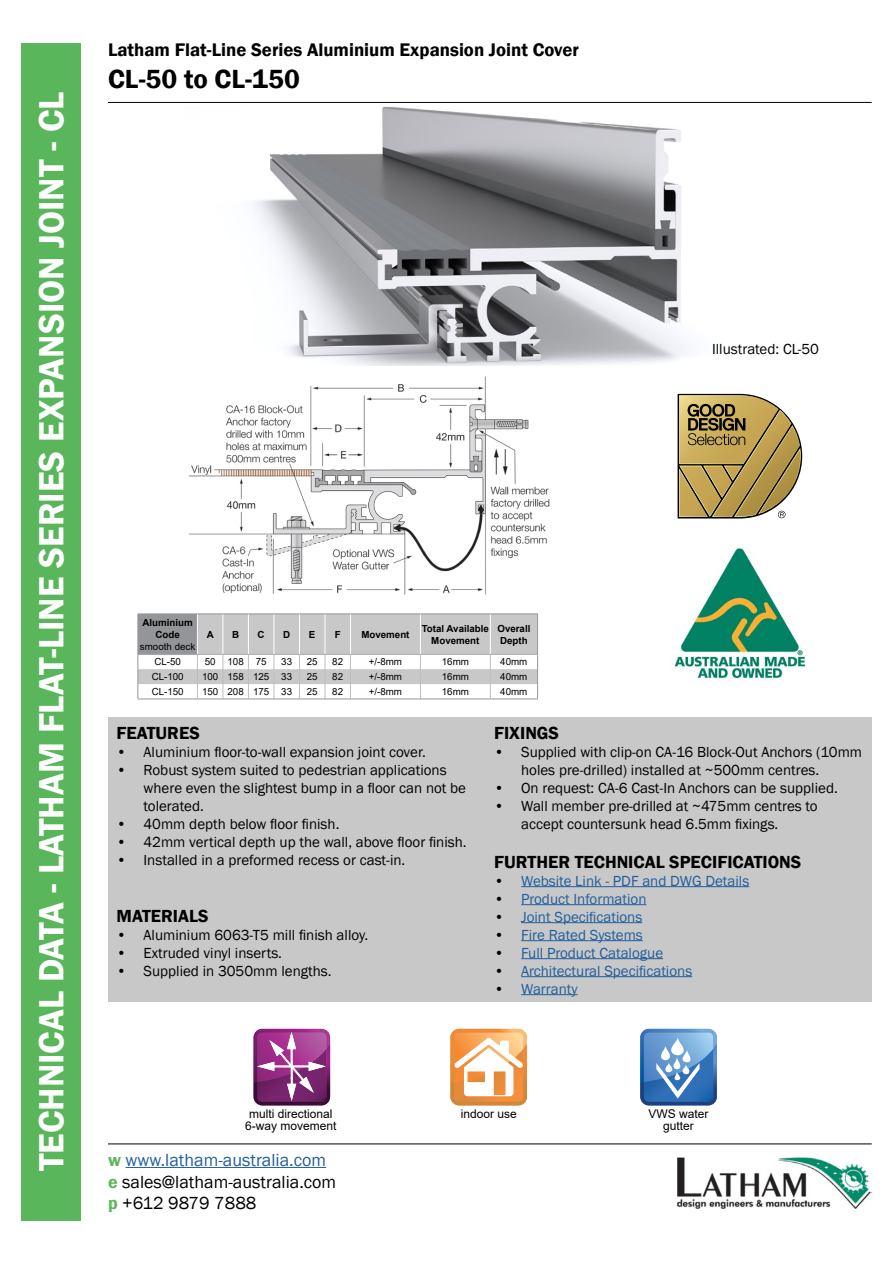
<style>
.page{position:relative;width:893px;height:1263px;background:#fff}
.page>*{position:absolute;margin:0;border:0;box-sizing:border-box;transform-origin:0 0}
.t1{font:600 36px "Franklin Gothic";color:#fff}
.Big_Heading{font:600 27px "Franklin Gothic";color:#000}
.Big_Heading-2{font:600 18.75px "Franklin Gothic";color:#000}
.t2{font:18px/21.6px "Franklin Gothic";color:#000}
.Gothic_Demi_12pt{font:600 18px "Franklin Gothic";color:#000}
.Normal_Para{font:15px/18px "Franklin Gothic";color:#000}
.t3{font:15px "Franklin Gothic";color:#215e9e}
.t4{font:12px/12px "Arial";color:#000;text-align:center}
.Table_Words{font:9.75px "Arial";color:#000}
.Table_Headings{font:700 9.75px/12px "Arial";color:#000;text-align:center}
.s1{color:#000}
.s2{font-weight:600;color:#59b65b}
.s3{color:#215e9e}
</style>
<div class="page">
<div style="left:21px;top:43px;width:60px;height:1177px;background:#59b65b"></div>
<img style="left:677px;top:1158px;width:195px;height:51px">
<hr style="left:108px;top:102px;width:764px;height:1px;background:#000">
<hr style="left:126px;top:1167px;width:200px;height:1px;background:#215e9e">
<hr style="left:108px;top:1143px;width:764px;height:1px;background:#000">
<img style="left:254px;top:106px;width:431px;height:259px">
<div style="left:108px;top:717px;width:764px;height:285px;background:#c8c8c8"></div>
<hr style="left:521px;top:886px;width:228px;height:1px;background:#215e9e">
<hr style="left:521px;top:904px;width:125px;height:1px;background:#215e9e">
<hr style="left:521px;top:922px;width:121px;height:1px;background:#215e9e">
<hr style="left:521px;top:940px;width:122px;height:1px;background:#215e9e">
<hr style="left:521px;top:958px;width:142px;height:1px;background:#215e9e">
<hr style="left:521px;top:976px;width:171px;height:1px;background:#215e9e">
<hr style="left:521px;top:994px;width:57px;height:1px;background:#215e9e">
<img style="left:674px;top:548px;width:132px;height:131px">
<svg style="left:678px;top:394px;width:124px;height:124px;background:#af995c"></svg>
<img style="left:188px;top:376px;width:362px;height:219px">
<svg style="left:137px;top:613px;width:401px;height:87px"></svg>
<hr style="left:490px;top:699px;width:48px;height:1px;background:#939598">
<svg style="left:254px;top:1028px;width:76px;height:77px;background:#98498b"></svg>
<svg style="left:450px;top:1029px;width:77px;height:76px"></svg>
<svg style="left:640px;top:1029px;width:77px;height:76px;background:#568ac3"></svg>
<svg style="left:661px;top:1045px;width:9px;height:15px"></svg>
<svg style="left:665px;top:1062px;width:7px;height:10px"></svg>
<svg style="left:675px;top:1072px;width:5px;height:8px"></svg>
<svg style="left:673px;top:1057px;width:7px;height:12px"></svg>
<svg style="left:682px;top:1064px;width:7px;height:10px"></svg>
<svg style="left:682px;top:1049px;width:8px;height:13px"></svg>
<svg style="left:671px;top:1037px;width:13px;height:18px"></svg>
<p class="t1" style="left:29px;top:1171px;width:1081px;rotate:-90deg">TECHNICAL DATA - LATHAM FLAT-LINE SERIES EXPANSION JOINT - CL</p>
<p class="Big_Heading-2" style="left:108px;top:38px;width:472px">Latham Flat-Line Series Aluminium Expansion Joint Cover</p>
<p class="Big_Heading" style="left:108px;top:62px;width:193px">CL-50 to CL-150</p>
<p class="Table_Headings" style="left:142px;top:616px;width:52px">Aluminium<br>Code</p>
<p class="Table_Words" style="left:140px;top:640px;width:57px">smooth deck</p>
<p class="Table_Headings" style="left:207px;top:628px;width:9px">A</p>
<p class="Table_Headings" style="left:232px;top:628px;width:9px">B</p>
<p class="Table_Headings" style="left:258px;top:628px;width:9px">C</p>
<p class="Table_Headings" style="left:283px;top:628px;width:9px">D</p>
<p class="Table_Headings" style="left:309px;top:628px;width:8px">E</p>
<p class="Table_Headings" style="left:335px;top:628px;width:7px">F</p>
<p class="Table_Headings" style="left:361px;top:628px;width:50px">Movement</p>
<p class="Table_Headings" style="left:422px;top:622px;width:69px">Total Available<br>Movement</p>
<p class="Table_Headings" style="left:497px;top:622px;width:35px;text-align:left">Overall<br>Depth</p>
<p class="Table_Words" style="left:154px;top:655px;width:28px">CL-50</p>
<p class="Table_Words" style="left:205px;top:655px;width:12px">50</p>
<p class="Table_Words" style="left:228px;top:655px;width:18px">108</p>
<p class="Table_Words" style="left:256px;top:655px;width:12px">75</p>
<p class="Table_Words" style="left:281px;top:655px;width:12px">33</p>
<p class="Table_Words" style="left:307px;top:655px;width:12px">25</p>
<p class="Table_Words" style="left:332px;top:655px;width:12px">82</p>
<p class="Table_Words" style="left:369px;top:655px;width:35px">+/-8mm</p>
<p class="Table_Words" style="left:442px;top:655px;width:29px">16mm</p>
<p class="Table_Words" style="left:500px;top:655px;width:29px">40mm</p>
<p class="Table_Words" style="left:152px;top:670px;width:33px">CL-100</p>
<p class="Table_Words" style="left:202px;top:670px;width:18px">100</p>
<p class="Table_Words" style="left:228px;top:670px;width:18px">158</p>
<p class="Table_Words" style="left:253px;top:670px;width:18px">125</p>
<p class="Table_Words" style="left:281px;top:670px;width:12px">33</p>
<p class="Table_Words" style="left:307px;top:670px;width:12px">25</p>
<p class="Table_Words" style="left:332px;top:670px;width:12px">82</p>
<p class="Table_Words" style="left:369px;top:670px;width:35px">+/-8mm</p>
<p class="Table_Words" style="left:442px;top:670px;width:29px">16mm</p>
<p class="Table_Words" style="left:500px;top:670px;width:29px">40mm</p>
<p class="Table_Words" style="left:152px;top:685px;width:33px">CL-150</p>
<p class="Table_Words" style="left:202px;top:685px;width:18px">150</p>
<p class="Table_Words" style="left:228px;top:685px;width:18px">208</p>
<p class="Table_Words" style="left:253px;top:685px;width:18px">175</p>
<p class="Table_Words" style="left:281px;top:685px;width:12px">33</p>
<p class="Table_Words" style="left:307px;top:685px;width:12px">25</p>
<p class="Table_Words" style="left:332px;top:685px;width:12px">82</p>
<p class="Table_Words" style="left:369px;top:685px;width:35px">+/-8mm</p>
<p class="Table_Words" style="left:442px;top:685px;width:29px">16mm</p>
<p class="Table_Words" style="left:500px;top:685px;width:29px">40mm</p>
<p class="Normal_Para" style="left:712px;top:341px;width:109px">Illustrated: CL-50</p>
<p class="Gothic_Demi_12pt" style="left:117px;top:721px;width:85px">FEATURES</p>
<p class="Normal_Para" style="left:117px;top:743px;width:311px">• Aluminium floor-to-wall expansion joint cover.</p>
<p class="Normal_Para" style="left:144px;top:761px;width:324px;text-indent:-27px">• Robust system suited to pedestrian applications where even the slightest bump in a floor can not be tolerated.</p>
<p class="Normal_Para" style="left:117px;top:815px;width:224px">• 40mm depth below floor finish.</p>
<p class="Normal_Para" style="left:117px;top:833px;width:352px">• 42mm vertical depth up the wall, above floor finish.</p>
<p class="Normal_Para" style="left:117px;top:851px;width:290px">• Installed in a preformed recess or cast-in.</p>
<p class="Gothic_Demi_12pt" style="left:117px;top:904px;width:94px">MATERIALS</p>
<p class="Normal_Para" style="left:117px;top:926px;width:253px">• Aluminium 6063-T5 mill finish alloy.</p>
<p class="Normal_Para" style="left:117px;top:944px;width:167px">• Extruded vinyl inserts.</p>
<p class="Normal_Para" style="left:117px;top:962px;width:217px">• Supplied in 3050mm lengths.</p>
<p class="Gothic_Demi_12pt" style="left:494px;top:721px;width:66px">FIXINGS</p>
<p class="Normal_Para" style="left:521px;top:743px;width:342px;text-indent:-27px">• Supplied with clip-on CA-16 Block-Out Anchors (10mm holes pre-drilled) installed at ~500mm centres.</p>
<p class="Normal_Para" style="left:494px;top:779px;width:345px">• On request: CA-6 Cast-In Anchors can be supplied.</p>
<p class="Normal_Para" style="left:521px;top:797px;width:298px;text-indent:-27px">• Wall member pre-drilled at ~475mm centres to accept countersunk head 6.5mm fixings.</p>
<p class="Gothic_Demi_12pt" style="left:494px;top:850px;width:309px">FURTHER TECHNICAL SPECIFICATIONS</p>
<p class="t3" style="left:494px;top:871px;width:257px"><span class="s1">•</span> Website Link - PDF and DWG Details</p>
<p class="t3" style="left:494px;top:889px;width:154px"><span class="s1">•</span> Product Information</p>
<p class="t3" style="left:494px;top:907px;width:150px"><span class="s1">•</span> Joint Specifications</p>
<p class="t3" style="left:494px;top:925px;width:150px"><span class="s1">•</span> Fire Rated Systems</p>
<p class="t3" style="left:494px;top:943px;width:171px"><span class="s1">•</span> Full Product Catalogue</p>
<p class="t3" style="left:494px;top:961px;width:200px"><span class="s1">•</span> Architectural Specifications</p>
<p class="t3" style="left:494px;top:979px;width:85px"><span class="s1">•</span> Warranty</p>
<p class="t4" style="left:245px;top:1108px;width:93px">multi directional<br>6-way movement</p>
<p class="t4" style="left:461px;top:1108px;width:58px">indoor use</p>
<p class="t4" style="left:649px;top:1108px;width:62px">VWS water gutter</p>
<p class="t2" style="left:108px;top:1150px;width:230px"><span class="s2">w</span> <span class="s3">www.latham-australia.com </span><span class="s2">e</span> sales@latham-australia.com <span class="s2">p</span> +612 9879 7888</p>
</div>
